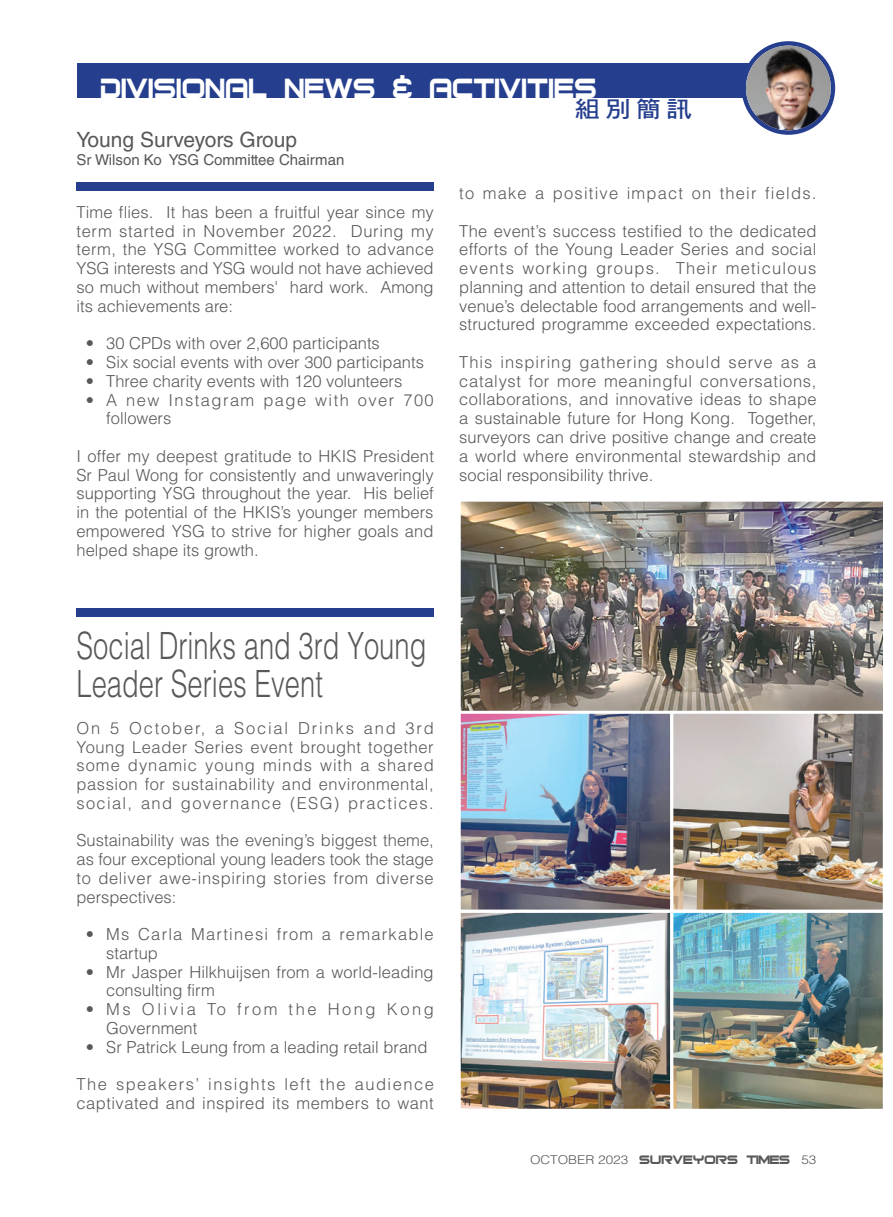
<style>
.page{position:relative;width:893px;height:1217px;background:#fff}
.page>*{position:absolute;margin:0;border:0;box-sizing:border-box;transform-origin:0 0}
.t1{font:300 37.5px/37.5px "Helvetica LT Std";color:#57585a;scale:.73 1}
.t2{font:37.5px "Bitsumishi";color:#fff;scale:.9 1}
.t3{font:22.95px "DF Hei Bd HK BF";color:#253f8e;scale:1.11 1}
.t4{font:21px "Helvetica LT Std";color:#57585a}
.t5{font:300 16.5px/18.8px "Helvetica LT Std";letter-spacing:.005em;color:#57585a;text-align:justify}
.t6{font:300 16.5px/18.8px "Helvetica LT Std";letter-spacing:.075em;color:#57585a}
.t7{font:300 16.5px/18.8px "Helvetica LT Std";letter-spacing:.03em;color:#57585a}
.t8{font:300 16.5px/18.8px "Helvetica LT Std";letter-spacing:.09em;color:#57585a}
.t9{font:300 16.5px/18.8px "Helvetica LT Std";letter-spacing:.155em;color:#57585a}
.t10{font:16.5px "Bitsumishi";color:#57585a}
.t11{font:15px "Helvetica LT Std";color:#57585a}
.s1{font-family:"Helvetica LT Std";font-weight:300;font-size:12.15px}
</style>
<div class="page">
<div style="left:77px;top:64px;width:739px;height:34px;background:#253f8e"></div>
<div style="left:77px;top:182px;width:357px;height:8px;background:#253f8e"></div>
<div style="left:77px;top:608px;width:357px;height:9px;background:#253f8e"></div>
<img style="left:462px;top:502px;width:420px;height:605px">
<div style="left:458px;top:498px;width:428px;height:216px;border:3px solid #fff"></div>
<div style="left:458px;top:710px;width:215px;height:202px;border:3px solid #fff"></div>
<div style="left:458px;top:909px;width:215px;height:202px;border:3px solid #fff"></div>
<div style="left:670px;top:710px;width:216px;height:202px;border:3px solid #fff"></div>
<div style="left:670px;top:909px;width:216px;height:202px;border:3px solid #fff"></div>
<svg style="left:742px;top:41px;width:93px;height:94px"></svg>
<img style="left:746px;top:46px;width:85px;height:84px;border-radius:42px">
<h1 class="t2" style="left:101px;top:73px;width:553px">DIVISIONAL NEWS &amp; ACTIVITIES</h1>
<h2 class="t3" style="left:575px;top:97px;width:107px">組別簡訊</h2>
<p class="t4" style="left:77px;top:127px;width:222px">Young Surveyors Group</p>
<p class="t11" style="left:77px;top:151px;width:269px">Sr Wilson Ko YSG Committee Chairman</p>
<p class="t5" style="left:77px;top:202px;width:359px">Time flies. It has been a fruitful year since my term started in November 2022. During my term, the YSG Committee worked to advance YSG interests and YSG would not have achieved so much without members' hard work. Among its achievements are:</p>
<p class="t5" style="left:86px;top:334px;width:296px">• 30 CPDs with over 2,600 participants</p>
<p class="t5" style="left:86px;top:352px;width:340px">• Six social events with over 300 participants</p>
<p class="t5" style="left:86px;top:371px;width:318px">• Three charity events with 120 volunteers</p>
<p class="t8" style="left:106px;top:390px;width:329px;text-indent:-21px">• A new Instagram page with over 700 followers</p>
<p class="t5" style="left:77px;top:446px;width:359px">I offer my deepest gratitude to HKIS President Sr Paul Wong for consistently and unwaveringly supporting YSG throughout the year. His belief in the potential of the HKIS’s younger members empowered YSG to strive for higher goals and helped shape its growth.</p>
<p class="t6" style="left:459px;top:184px;width:359px">to make a positive impact on their fields.</p>
<p class="t5" style="left:459px;top:221px;width:359px">The event’s success testified to the dedicated efforts of the Young Leader Series and social events working groups. Their meticulous planning and attention to detail ensured that the venue’s delectable food arrangements and well&shy;structured programme exceeded expectations.</p>
<p class="t5" style="left:459px;top:352px;width:359px">This inspiring gathering should serve as a catalyst for more meaningful conversations, collaborations, and innovative ideas to shape a sustainable future for Hong Kong. Together, surveyors can drive positive change and create a world where environmental stewardship and social responsibility thrive.</p>
<h1 class="t1" style="left:77px;top:626px;width:481px">Social Drinks and 3rd Young<br>Leader Series Event</h1>
<p class="t5" style="left:77px;top:718px;width:359px">On 5 October, a Social Drinks and 3rd Young Leader Series event brought together some dynamic young minds with a shared passion for sustainability and environmental, social, and governance (ESG) practices.</p>
<p class="t5" style="left:77px;top:830px;width:359px">Sustainability was the evening’s biggest theme, as four exceptional young leaders took the stage to deliver awe-inspiring stories from diverse perspectives:</p>
<p class="t6" style="left:106px;top:924px;width:329px;text-indent:-21px">• Ms Carla Martinesi from a remarkable startup</p>
<p class="t5" style="left:106px;top:962px;width:329px;text-indent:-21px">• Mr Jasper Hilkhuijsen from a world-leading consulting firm</p>
<p class="t9" style="left:106px;top:999px;width:329px;text-indent:-21px">• Ms Olivia To from the Hong Kong<br>Government</p>
<p class="t5" style="left:86px;top:1037px;width:343px">• Sr Patrick Leung from a leading retail brand</p>
<p class="t7" style="left:77px;top:1074px;width:359px">The speakers’ insights left the audience captivated and inspired its members to want</p>
<p class="t10" style="left:530px;top:1152px;width:288px"><span class="s1">OCTOBER 2023</span> SURVEYORS TIMES <span class="s1">53</span></p>
</div>
